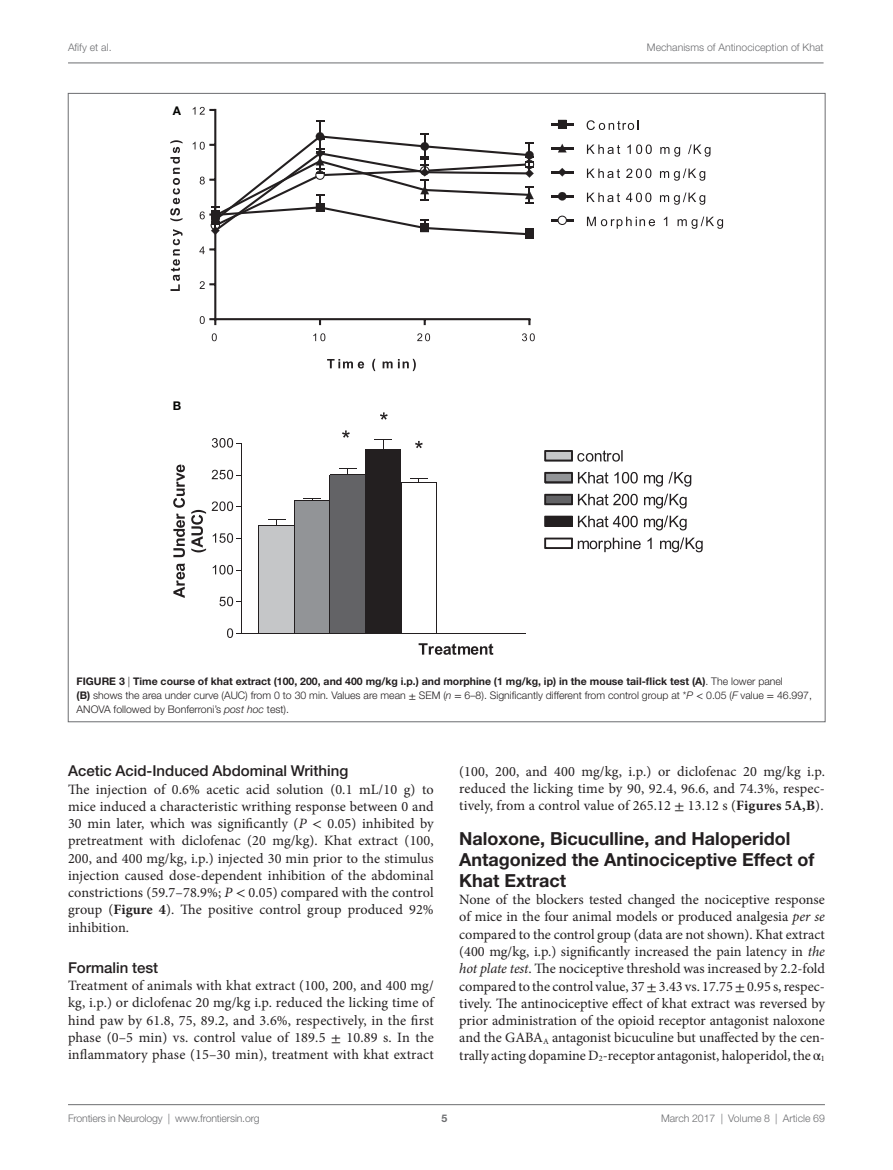
<style>
.page{position:relative;width:893px;height:1170px;background:#fff}
.page>*{position:absolute;margin:0;border:0;box-sizing:border-box;transform-origin:0 0}
.t1{font:700 18px/21px "Helvetica Neue LT Std";color:#231f20}
.t2{font:500 15px "Helvetica Neue LT Std";color:#231f20}
.t3{font:14.25px/17.2px "Minion Pro";letter-spacing:.005em;color:#231f20;text-align:justify}
.t4{font:700 12px "Helvetica Neue LT Std";color:#040503}
.t5{font:300 10.5px/14.2px "Helvetica Neue LT Std";color:#231f20}
.t6{font:300 10.5px "Helvetica Neue LT Std";color:#6c6d70}
.t7{font:700 10.5px "Helvetica Neue LT Std";color:#6c6d70}
.s1{font-weight:700}
.s2{font-family:"STIX General";font-weight:400}
.s3{font-style:italic}
.s4{font-family:"STIX General"}
</style>
<div class="page">
<svg style="left:212px;top:333px;width:5px;height:8px"></svg>
<svg style="left:313px;top:333px;width:12px;height:8px"></svg>
<svg style="left:417px;top:333px;width:13px;height:8px"></svg>
<svg style="left:522px;top:333px;width:13px;height:8px"></svg>
<hr style="left:214px;top:318px;width:316px;height:2px;background:#231f20">
<hr style="left:214px;top:109px;width:2px;height:211px;background:#231f20">
<svg style="left:200px;top:316px;width:16px;height:9px"></svg>
<svg style="left:200px;top:281px;width:15px;height:8px"></svg>
<svg style="left:199px;top:246px;width:16px;height:8px"></svg>
<svg style="left:193px;top:107px;width:22px;height:8px"></svg>
<svg style="left:193px;top:121px;width:341px;height:117px"></svg>
<svg style="left:587px;top:120px;width:52px;height:10px"></svg>
<hr style="left:551px;top:123px;width:22px;height:2px;background:#231f20">
<svg style="left:558px;top:120px;width:8px;height:8px"></svg>
<svg style="left:587px;top:144px;width:33px;height:10px"></svg>
<svg style="left:627px;top:144px;width:25px;height:10px"></svg>
<svg style="left:660px;top:147px;width:20px;height:10px"></svg>
<svg style="left:688px;top:144px;width:22px;height:13px"></svg>
<hr style="left:551px;top:147px;width:22px;height:2px;background:#231f20">
<svg style="left:558px;top:144px;width:9px;height:8px"></svg>
<svg style="left:587px;top:168px;width:33px;height:10px"></svg>
<svg style="left:626px;top:168px;width:25px;height:10px"></svg>
<svg style="left:660px;top:168px;width:45px;height:13px"></svg>
<hr style="left:551px;top:171px;width:22px;height:2px;background:#231f20">
<svg style="left:558px;top:168px;width:9px;height:8px"></svg>
<svg style="left:587px;top:193px;width:33px;height:9px"></svg>
<svg style="left:626px;top:193px;width:25px;height:9px"></svg>
<svg style="left:660px;top:192px;width:45px;height:13px"></svg>
<hr style="left:551px;top:195px;width:22px;height:2px;background:#231f20">
<svg style="left:558px;top:192px;width:8px;height:8px"></svg>
<svg style="left:587px;top:217px;width:68px;height:12px"></svg>
<svg style="left:664px;top:217px;width:3px;height:9px"></svg>
<svg style="left:678px;top:216px;width:45px;height:13px"></svg>
<hr style="left:551px;top:219px;width:22px;height:2px;background:#231f20">
<svg style="left:557px;top:215px;width:10px;height:10px"></svg>
<svg style="left:327px;top:359px;width:37px;height:9px"></svg>
<svg style="left:372px;top:359px;width:3px;height:12px"></svg>
<svg style="left:383px;top:359px;width:33px;height:12px"></svg>
<svg style="left:171px;top:229px;width:12px;height:62px"></svg>
<svg style="left:170px;top:140px;width:13px;height:81px"></svg>
<hr style="left:401px;top:482px;width:1px;height:151px;background:#231f20">
<hr style="left:401px;top:482px;width:35px;height:1px;background:#231f20">
<hr style="left:436px;top:482px;width:1px;height:151px;background:#231f20">
<svg style="left:410px;top:478px;width:18px;height:4px"></svg>
<div style="left:365px;top:449px;width:36px;height:184px;background:#231f20"></div>
<hr style="left:365px;top:448px;width:36px;height:1px;background:#231f20">
<svg style="left:374px;top:439px;width:18px;height:10px"></svg>
<div style="left:330px;top:475px;width:35px;height:158px;background:#636366"></div>
<hr style="left:329px;top:475px;width:1px;height:158px;background:#231f20">
<hr style="left:330px;top:474px;width:35px;height:1px;background:#231f20">
<svg style="left:339px;top:468px;width:18px;height:6px"></svg>
<div style="left:294px;top:500px;width:36px;height:133px;background:#929497"></div>
<hr style="left:294px;top:500px;width:1px;height:133px;background:#231f20">
<hr style="left:294px;top:500px;width:36px;height:1px;background:#231f20">
<hr style="left:329px;top:500px;width:1px;height:133px;background:#231f20">
<svg style="left:303px;top:498px;width:18px;height:2px"></svg>
<div style="left:259px;top:525px;width:35px;height:108px;background:#c5c6c8"></div>
<hr style="left:258px;top:525px;width:1px;height:108px;background:#231f20">
<hr style="left:259px;top:525px;width:35px;height:1px;background:#231f20">
<svg style="left:268px;top:519px;width:18px;height:6px"></svg>
<hr style="left:241px;top:633px;width:285px;height:1px;background:#231f20">
<hr style="left:241px;top:443px;width:1px;height:190px;background:#231f20">
<svg style="left:227px;top:628px;width:14px;height:10px"></svg>
<svg style="left:219px;top:596px;width:22px;height:10px"></svg>
<svg style="left:213px;top:565px;width:28px;height:9px"></svg>
<svg style="left:213px;top:533px;width:28px;height:10px"></svg>
<svg style="left:212px;top:501px;width:29px;height:10px"></svg>
<svg style="left:212px;top:469px;width:29px;height:10px"></svg>
<svg style="left:212px;top:438px;width:29px;height:9px"></svg>
<svg style="left:544px;top:450px;width:79px;height:11px"></svg>
<svg style="left:544px;top:472px;width:147px;height:14px"></svg>
<svg style="left:544px;top:493px;width:143px;height:15px"></svg>
<svg style="left:544px;top:515px;width:143px;height:15px"></svg>
<svg style="left:544px;top:537px;width:159px;height:15px"></svg>
<svg style="left:415px;top:441px;width:8px;height:7px"></svg>
<svg style="left:342px;top:430px;width:8px;height:7px"></svg>
<svg style="left:380px;top:412px;width:8px;height:7px"></svg>
<svg style="left:419px;top:643px;width:74px;height:11px"></svg>
<svg style="left:173px;top:464px;width:12px;height:134px"></svg>
<svg style="left:191px;top:510px;width:15px;height:42px"></svg>
<hr style="left:68px;top:1104px;width:757px;height:1px;background:#6c6d70">
<hr style="left:68px;top:63px;width:755px;height:1px;background:#6c6d70">
<p class="t6" style="left:68px;top:41px;width:45px">Afify et al.</p>
<p class="t6" style="left:647px;top:41px;width:178px">Mechanisms of Antinociception of Khat</p>
<p class="t4" style="left:173px;top:103px;width:10px">A</p>
<p class="t4" style="left:173px;top:398px;width:10px">B</p>
<p class="t5" style="left:77px;top:673px;width:737px"><span class="s1">FIG URE 3</span> | <span class="s1">Time course of khat extract (100, 200, and 400 mg/kg i.p.) and morphine (1 mg/kg, ip) in the mouse tail-flick test (A)</span>. The lower panel<br><span class="s1">(B)</span> shows the area under curve (AUC) from 0 to 30 min. Values are mean <span class="s2">±</span> SEM (<span class="s3">n</span> <span class="s2">=</span> 6–8). Significantly different from control group at *<span class="s3">P</span> <span class="s2">&lt;</span> 0.05 (<span class="s3">F</span> value <span class="s2">=</span> 46.997,<br>ANOVA followed by Bonferroni’s <span class="s3">post hoc</span> test).</p>
<p class="t2" style="left:68px;top:762px;width:282px">Acetic Acid-Induced Abdominal Writhing</p>
<p class="t3" style="left:68px;top:780px;width:367px">The injection of 0.6% acetic acid solution (0.1 mL/10 g) to mice induced a characteristic writhing response between 0 and 30 min later, which was significantly (<span class="s3">P</span> <span class="s4">&lt;</span> 0.05) inhibited by pretreatment with diclofenac (20 mg/kg). Khat extract (100, 200, and 400 mg/kg, i.p.) injected 30 min prior to the stimulus injection caused dose-dependent inhibition of the abdominal constrictions (59.7–78.9%; <span class="s3">P</span> <span class="s4">&lt;</span> 0.05) compared with the control group (<span class="s1">Figure 4</span>). The positive control group produced 92% inhibition.</p>
<p class="t2" style="left:68px;top:958px;width:92px">Formalin test</p>
<p class="t3" style="left:68px;top:976px;width:367px">Treatment of animals with khat extract (100, 200, and 400 mg/ kg, i.p.) or diclofenac 20 mg/kg i.p. reduced the licking time of hind paw by 61.8, 75, 89.2, and 3.6%, respectively, in the first phase (0–5 min) vs. control value of 189.5 <span class="s4">±</span> 10.89 s. In the inflammatory phase (15–30 min), treatment with khat extract</p>
<p class="t3" style="left:459px;top:762px;width:367px">(100, 200, and 400 mg/kg, i.p.) or diclofenac 20 mg/kg i.p. reduced the licking time by 90, 92.4, 96.6, and 74.3%, respec&shy;tively, from a control value of 265.12 <span class="s4">±</span> 13.12 s (<span class="s1">Figures 5A,B</span>).</p>
<p class="t1" style="left:459px;top:827px;width:357px">Naloxone, Bicuculline, and Haloperidol<br>Antagonized the Antinociceptive Effect of<br>Khat Extract</p>
<p class="t3" style="left:459px;top:891px;width:367px">None of the blockers tested changed the nociceptive response of mice in the four animal models or produced analgesia <span class="s3">per se </span>compared to the control group (data are not shown). Khat extract (400 mg/kg, i.p.) significantly increased the pain latency in <span class="s3">the hot plate test</span>. The nociceptive threshold was increased by 2.2-fold compared to the control value, 37 <span class="s4">±</span> 3.43 vs. 17.75 <span class="s4">±</span> 0.95 s, respec&shy;tively. The antinociceptive effect of khat extract was reversed by prior administration of the opioid receptor antagonist naloxone and the GABA<sub>A</sub> antagonist bicuculine but unaffected by the cen&shy;trally acting dopamine D<sub>2</sub>-receptor antagonist, haloperidol, the <span class="s4">α</span><sub>1</sub></p>
<p class="t6" style="left:68px;top:1111px;width:193px">Frontiers in Neurology | www.frontiersin.org</p>
<p class="t6" style="left:661px;top:1111px;width:165px">March 2017 | Volume 8 | Article 69</p>
<p class="t7" style="left:441px;top:1111px;width:7px">5</p>
</div>
